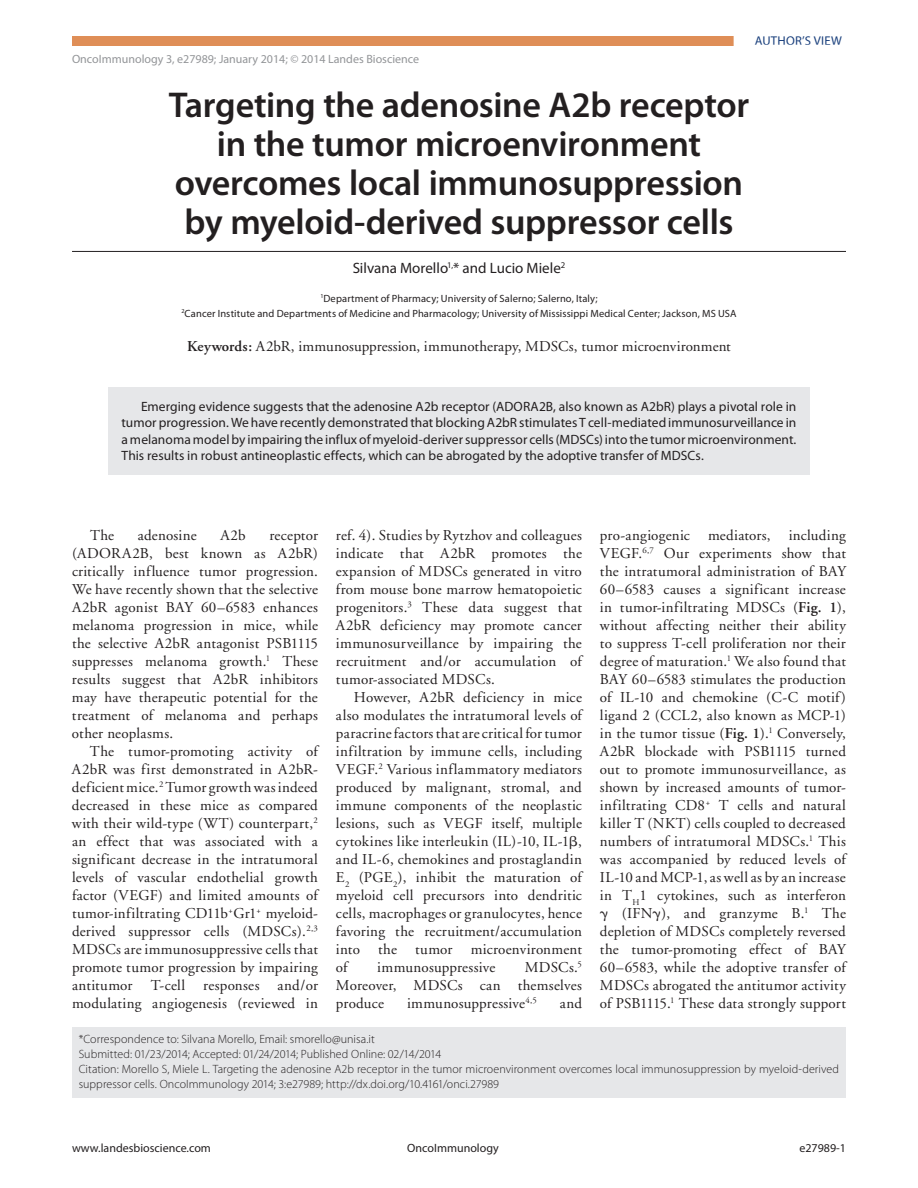
<style>
.page{position:relative;width:918px;height:1188px;background:#fff}
.page>*{position:absolute;margin:0;border:0;box-sizing:border-box;transform-origin:0 0}
.t1{font:600 36px/39px "Myriad Pro";letter-spacing:-.01em;color:#231f20;text-align:center}
.t2{font:15px/18px "Adobe Garamond";letter-spacing:.01em;color:#231f20;text-align:justify}
.t3{font:15px "Myriad Pro";color:#231f20}
.t4{font:13.5px/16.5px "Myriad Pro";letter-spacing:.005em;color:#231f20;text-align:justify}
.t5{font:12.75px "Myriad Pro";letter-spacing:.025em;color:#193f7c}
.t6{font:300 12px/15px "Myriad Pro";letter-spacing:.005em;color:#231f20}
.t7{font:12px "Myriad Pro";color:#939598}
.t8{font:12px "Myriad Pro";color:#231f20}
.t9{font:10.5px/15px "Myriad Pro";letter-spacing:.015em;color:#231f20}
.s1{font-weight:600}
.s2{font-family:"Universal Std Greekw Math Pi"}
</style>
<div class="page">
<div style="left:72px;top:36px;width:774px;height:10px;background:#df8e57"></div>
<svg style="left:733px;top:36px;width:113px;height:10px"></svg>
<div style="left:72px;top:1027px;width:774px;height:71px;background:#e6e7e9"></div>
<hr style="left:72px;top:251px;width:774px;height:1px;background:#231f20">
<div style="left:108px;top:387px;width:702px;height:88px;background:#e6e7e9"></div>
<p class="t7" style="left:72px;top:52px;width:349px">OncoImmunology 3, e27989; January 2014; © 2014 Landes Bioscience</p>
<p class="t5" style="left:755px;top:33px;width:89px">Author’s view</p>
<h1 class="t1" style="left:169px;top:85px;width:582px">Targeting the adenosine A2b receptor in the tumor microenvironment overcomes local immunosuppression by myeloid-derived suppressor cells</h1>
<p class="t3" style="left:353px;top:259px;width:214px">Silvana Morello<sup>1,</sup>* and Lucio Miele<sup>2</sup></p>
<p class="t9" style="left:181px;top:290px;width:544px;text-indent:139px"><sup>1</sup>Department of Pharmacy; University of Salerno; Salerno, Italy;<br><sup>2</sup>Cancer Institute and Departments of Medicine and Pharmacology; University of Mississippi Medical Center; Jackson, MS USA</p>
<p class="t2" style="left:187px;top:337px;width:545px"><span class="s1">Keywords:</span> A2bR, immunosuppression, immunotherapy, MDSCs, tumor microenvironment</p>
<p class="t4" style="left:121px;top:398px;width:676px;text-indent:20px">Emerging evidence suggests that the adenosine A2b receptor (ADORA2B, also known as A2bR) plays a pivotal role in tumor progression. We have recently demonstrated that blocking A2bR stimulates T cell-mediated immunosurveillance in a melanoma model by impairing the influx of myeloid-deriver suppressor cells (MDSCs) into the tumor microenvironment.<br>This results in robust antineoplastic effects, which can be abrogated by the adoptive transfer of MDSCs.</p>
<p class="t2" style="left:336px;top:527px;width:248px">ref. 4). Studies by Rytzhov and colleagues indicate that A2bR promotes the expansion of MDSCs generated in vitro from mouse bone marrow hematopoietic progenitors.<sup>3</sup> These data suggest that A2bR deficiency may promote cancer immunosurveillance by impairing the recruitment and/or accumulation of tumor-associated MDSCs.</p>
<p class="t2" style="left:336px;top:689px;width:248px;text-indent:18px">However, A2bR deficiency in mice also modulates the intratumoral levels of paracrine factors that are critical for tumor infiltration by immune cells, including VEGF.<sup>2</sup> Various inflammatory mediators produced by malignant, stromal, and immune components of the neoplastic lesions, such as VEGF itself, multiple cytokines like interleukin (IL)-10, IL-1<span class="s2">β</span>, and IL-6, chemokines and prostaglandin E<sub>2</sub> (PGE<sub>2</sub>), inhibit the maturation of myeloid cell precursors into dendritic cells, macrophages or granulocytes, hence favoring the recruitment/accumulation into the tumor microenvironment of</p>
<p class="t2" style="left:600px;top:527px;width:248px">pro-angiogenic mediators, including VEGF.<sup>6,7</sup> Our experiments show that the intratumoral administration of BAY 60–6583 causes a significant increase in tumor-infiltrating MDSCs (<span class="s1">Fig. 1</span>), without affecting neither their ability to suppress T-cell proliferation nor their degree of maturation.<sup>1</sup> We also found that BAY 60–6583 stimulates the production of IL-10 and chemokine (C-C motif) ligand 2 (CCL2, also known as MCP-1) in the tumor tissue (<span class="s1">Fig. 1</span>).<sup>1</sup> Conversely, A2bR blockade with PSB1115 turned out to promote immunosurveillance, as shown by increased amounts of tumor&shy;infiltrating CD8<sup>+</sup> T cells and natural killer T (NKT) cells coupled to decreased numbers of intratumoral MDSCs.<sup>1</sup> This was accompanied by reduced levels of IL-10 and MCP-1, as well as by an increase in T<sub>H</sub>1 cytokines, such as interferon <span class="s2">γ</span> (IFN<span class="s2">γ</span>), and granzyme B.<sup>1</sup> The depletion of MDSCs completely reversed the tumor-promoting effect of BAY 60–6583, while the adoptive transfer of MDSCs abrogated the antitumor activity of PSB1115.<sup>1</sup> These data strongly support</p>
<p class="t6" style="left:79px;top:1031px;width:762px">*Correspondence to: Silvana Morello, Email: smorello@unisa.it<br>Submitted: 01/23/2014; Accepted: 01/24/2014; Published Online: 02/14/2014<br>Citation: Morello S, Miele L. Targeting the adenosine A2b receptor in the tumor microenvironment overcomes local immunosuppression by myeloid-derived suppressor cells. OncoImmunology 2014; 3:e27989; http://dx.doi.org/10.4161/onci.27989</p>
<p class="t2" style="left:90px;top:527px;width:26px">The</p>
<p class="t2" style="left:138px;top:527px;width:60px">adenosine</p>
<p class="t2" style="left:220px;top:527px;width:27px">A2b</p>
<p class="t2" style="left:72px;top:527px;width:248px;text-indent:197px">receptor (ADORA2B, best known as A2bR) critically influence tumor progression.<br>We have recently shown that the selective A2bR agonist BAY 60–6583 enhances melanoma progression in mice, while the selective A2bR antagonist PSB1115 suppresses melanoma growth.<sup>1</sup> These results suggest that A2bR inhibitors may have therapeutic potential for the treatment of melanoma and perhaps other neoplasms.</p>
<p class="t2" style="left:72px;top:743px;width:247px;text-indent:18px">The tumor-promoting activity of A2bR was first demonstrated in A2bR&shy;deficient mice.<sup>2</sup> Tumor growth was indeed decreased in these mice as compared with their wild-type (WT) counterpart,<sup>2 </sup>an effect that was associated with a significant decrease in the intratumoral levels of vascular endothelial growth factor (VEGF) and limited amounts of tumor-infiltrating CD11b<sup>+</sup>Gr1<sup>+</sup> myeloid&shy;derived suppressor cells (MDSCs).<sup>2,3<br></sup>MDSCs are immunosuppressive cells that promote tumor progression by impairing antitumor T-cell responses and/or modulating angiogenesis (reviewed in</p>
<p class="t2" style="left:336px;top:959px;width:247px;text-indent:189px">MDSCs.<sup>5<br></sup>Moreover, MDSCs can themselves produce</p>
<p class="t2" style="left:377px;top:959px;width:120px">immunosuppressive</p>
<p class="t2" style="left:407px;top:995px;width:131px">immunosuppressive<sup>4,5</sup></p>
<p class="t2" style="left:560px;top:995px;width:24px">and</p>
<p class="t8" style="left:72px;top:1141px;width:140px">www.landesbioscience.com</p>
<p class="t8" style="left:407px;top:1141px;width:93px">OncoImmunology</p>
<p class="t8" style="left:799px;top:1141px;width:48px">e27989-1</p>
</div>
